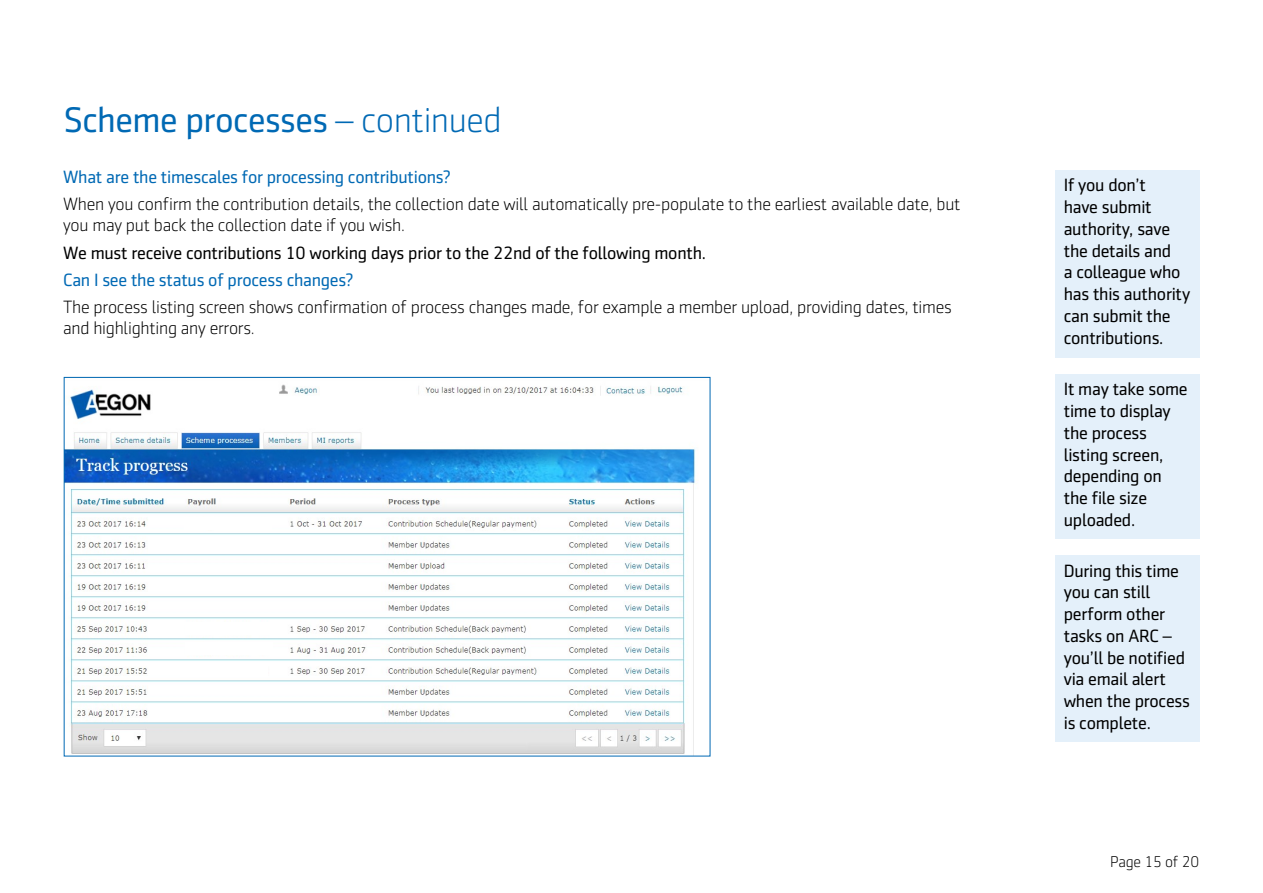
<style>
.page{position:relative;width:1263px;height:893px;background:#fff}
.page>*{position:absolute;margin:0;border:0;box-sizing:border-box;transform-origin:0 0}
.t1{font:36px "Sentico Sans DT";letter-spacing:-.015em;color:#0069b4}
.t2{font:18px/21.8px "Sentico Sans DT";letter-spacing:-.015em;color:#000}
.t3{font:300 18px/21px "Sentico Sans DT";letter-spacing:-.015em;color:#000}
.t4{font:18px "Sentico Sans DT";letter-spacing:-.015em;color:#0069b4}
.t5{font:300 15.75px "Sentico Sans DT";letter-spacing:-.015em;color:#000}
.s1{font-weight:300}
</style>
<div class="page">
<div style="left:1055px;top:170px;width:145px;height:187px;background:#e4f0fa"></div>
<div style="left:1055px;top:374px;width:145px;height:164px;background:#e4f0fa"></div>
<div style="left:1055px;top:555px;width:145px;height:187px;background:#e4f0fa"></div>
<img style="left:66px;top:384px;width:632px;height:370px">
<div style="left:184px;top:517px;width:87px;height:12px;background:#fff"></div>
<div style="left:185px;top:622px;width:87px;height:13px;background:#fff"></div>
<div style="left:185px;top:642px;width:87px;height:13px;background:#fff"></div>
<div style="left:181px;top:664px;width:87px;height:13px;background:#fff"></div>
<div style="left:320px;top:384px;width:95px;height:26px;background:#fff"></div>
<h1 class="t1" style="left:64px;top:100px;width:439px">Scheme processes <span class="s1">– continued</span></h1>
<p class="t4" style="left:63px;top:167px;width:389px">What are the timescales for processing contributions?</p>
<p class="t3" style="left:63px;top:194px;width:899px">When you confirm the contribution details, the collection date will automatically pre-populate to the earliest available date, but you may put back the collection date if you wish.</p>
<p class="t2" style="left:63px;top:242px;width:644px">We must receive contributions 10 working days prior to the 22nd of the following month.</p>
<p class="t4" style="left:63px;top:270px;width:292px">Can I see the status of process changes?</p>
<p class="t3" style="left:63px;top:297px;width:890px">The process listing screen shows confirmation of process changes made, for example a member upload, providing dates, times and highlighting any errors.</p>
<p class="t2" style="left:1064px;top:174px;width:128px">If you don’t<br>have submit authority, save the details and<br>a colleague who has this authority can submit the contributions.</p>
<p class="t2" style="left:1064px;top:379px;width:125px">It may take some time to display the process listing screen, depending on the file size uploaded.</p>
<p class="t2" style="left:1064px;top:560px;width:128px">During this time you can still perform other tasks on ARC – you’ll be notified via email alert when the process is complete.</p>
<p class="t5" style="left:1110px;top:854px;width:91px">Page 15 of 20</p>
</div>
